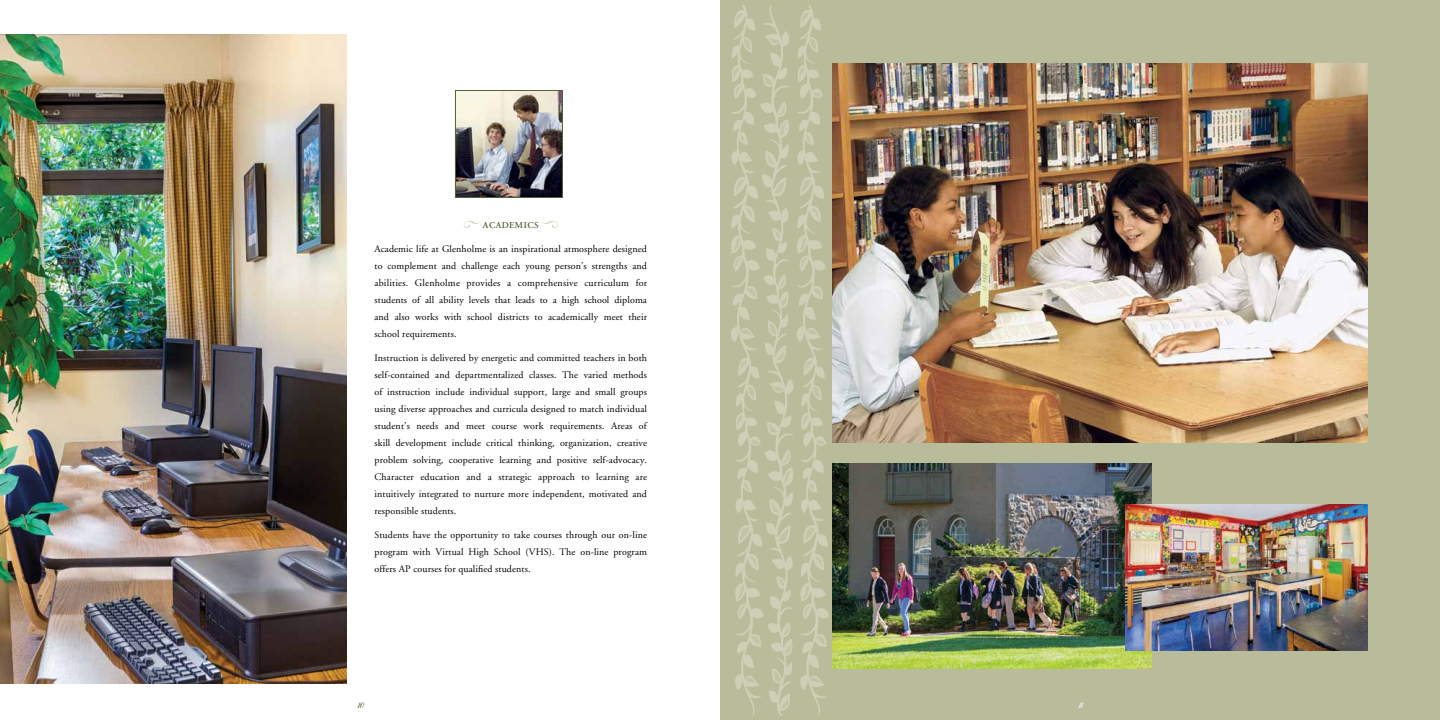
<style>
.page{position:relative;width:1440px;height:720px;background:#fff}
.page>*{position:absolute;margin:0;border:0;box-sizing:border-box;transform-origin:0 0}
.t1{font:13px "Stuyvesant ICG Solid";color:#516435}
.t2{font:13px "Stuyvesant ICG Solid";color:#fff}
.t3{font:10px/17px "Adobe Garamond";letter-spacing:.01em;color:#000;text-align:justify}
.t4{font:600 9px "Adobe Garamond";letter-spacing:.05em;color:#516435}
</style>
<div class="page">
<div style="left:720px;top:0;width:720px;height:720px;background:#b8bc9b"></div>
<img style="left:832px;top:63px;width:536px;height:380px">
<img style="left:457px;top:92px;width:104px;height:104px">
<div style="left:455px;top:90px;width:108px;height:108px;border:1px solid #516435"></div>
<img style="left:0;top:35px;width:346px;height:649px">
<img style="left:832px;top:464px;width:320px;height:204px">
<img style="left:1126px;top:504px;width:242px;height:146px">
<svg style="left:464px;top:221px;width:16px;height:7px"></svg>
<svg style="left:542px;top:221px;width:16px;height:7px"></svg>
<svg style="left:731px;top:5px;width:98px;height:711px"></svg>
<p class="t4" style="left:483px;top:220px;width:14px">ACAD</p>
<p class="t4" style="left:509px;top:220px;width:31px">EMICS</p>
<p class="t3" style="left:374px;top:240px;width:274px">Academic life at Glenholme is an inspirational atmosphere designed to complement and challenge each young person’s strengths and abilities. Glenholme provides a comprehensive curriculum for students of all ability levels that leads to a high school diploma and also works with school districts to academically meet their school requirements.</p>
<p class="t3" style="left:374px;top:350px;width:274px">Instruction is delivered by energetic and committed teachers in both self-contained and departmentalized classes. The varied methods of instruction include individual support, large and small groups using diverse approaches and curricula designed to match individual student’s needs and meet course work requirements. Areas of skill development include critical thinking, organization, creative problem solving, cooperative learning and positive self-advocacy.<br>Character education and a strategic approach to learning are intuitively integrated to nurture more independent, motivated and responsible students.</p>
<p class="t3" style="left:374px;top:527px;width:274px">Students have the opportunity to take courses through our on-line program with Virtual High School (VHS). The on-line program offers AP courses for qualified students.</p>
<h1 class="t1" style="left:357px;top:697px;width:8px">10</h1>
<h1 class="t2" style="left:1078px;top:697px;width:6px">11</h1>
</div>
